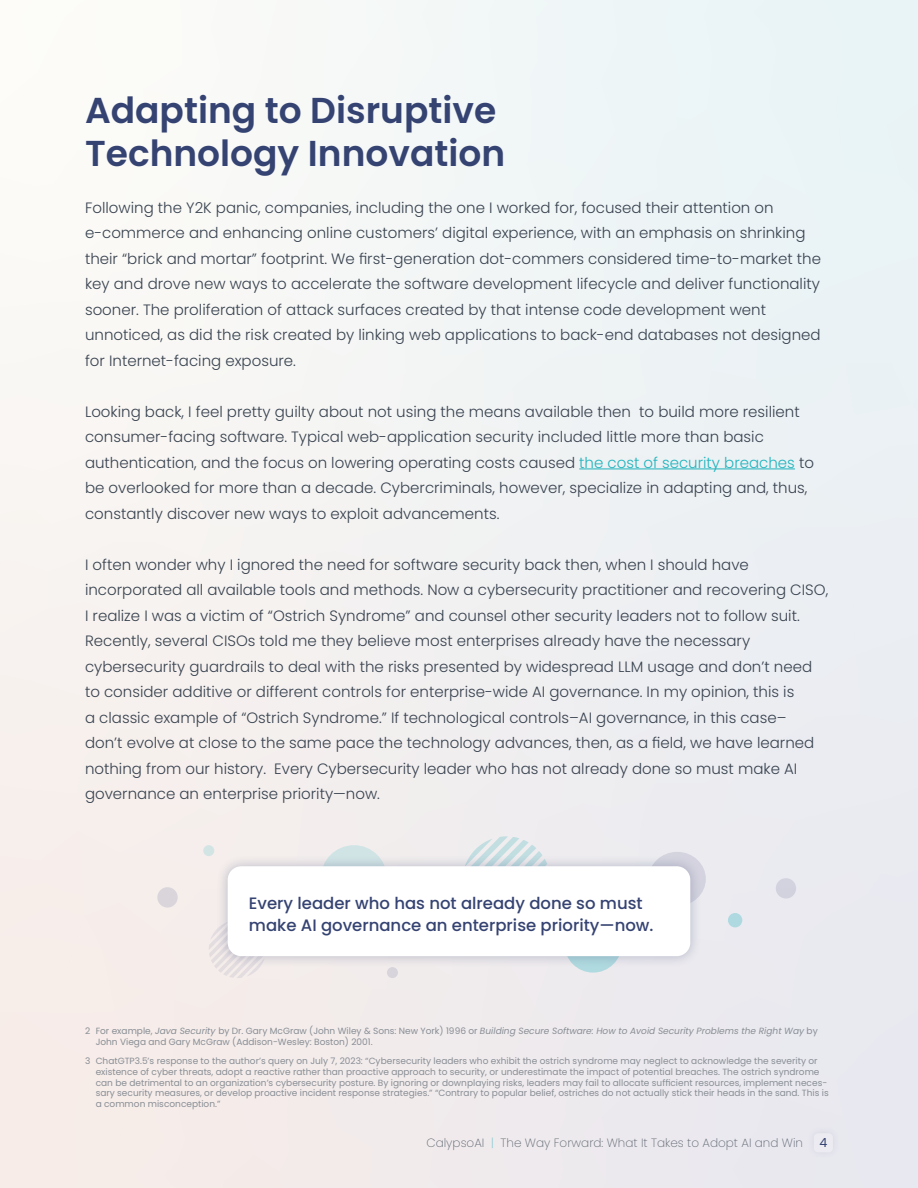
<style>
.page{position:relative;width:918px;height:1188px;background:#f1f1f2}
.page>*{position:absolute;margin:0;border:0;box-sizing:border-box;transform-origin:0 0}
.t1{font:600 36px/43.2px "Poppins";color:#354372}
.t2{font:500 16.5px/22.5px "Poppins";color:#354372}
.t3{font:300 15px/25.5px "Poppins";color:#38424f}
.t4{font:12.6px "Poppins";color:#354372}
.t5{font:200 12px "Poppins";color:#606872}
.t6{font:9px/10.8px "Poppins";color:#888e95}
.s1{color:#20b4bd}
.s2{font-style:italic}
.s3{color:#6ec4cb}
</style>
<div class="page">
<div style="left:806px;top:1126px;width:35px;height:34px;background:#e6e6ee"></div>
<div style="left:814px;top:1133px;width:19px;height:19px;background:#ebebf1;border-radius:4px"></div>
<hr style="left:579px;top:469px;width:216px;height:1px;background:#20b4bd">
<div style="left:321px;top:845px;width:66px;height:66px;background:#d1e4e5;border-radius:50%"></div>
<div style="left:157px;top:887px;width:21px;height:21px;background:#dad5db;border-radius:50%"></div>
<div style="left:728px;top:913px;width:14px;height:14px;background:#aed9e0;border-radius:50%"></div>
<svg style="left:564px;top:915px;width:58px;height:58px"></svg>
<div style="left:776px;top:878px;width:20px;height:21px;background:#d2d3df;border-radius:50%"></div>
<div style="left:648px;top:852px;width:58px;height:54px;background:#d4d3df;border-radius:50%"></div>
<div style="left:203px;top:845px;width:11px;height:11px;background:#d3e4e4;border-radius:50%"></div>
<div style="left:387px;top:967px;width:11px;height:11px;background:#d7d4dc;border-radius:50%"></div>
<svg style="left:209px;top:930px;width:50px;height:48px"></svg>
<svg style="left:471px;top:836px;width:71px;height:19px"></svg>
<div style="left:216px;top:855px;width:486px;height:113px;background:#354372;opacity:.3"></div>
<div style="left:228px;top:866px;width:462px;height:90px;background:#fff;border-radius:14px"></div>
<h1 class="t1" style="left:85px;top:89px;width:422px">Adapting to Disruptive<br>Technology Innovation</h1>
<p class="t3" style="left:85px;top:195px;width:738px">Following the Y2K panic, companies, including the one I worked for, focused their attention on e-commerce and enhancing online customers’ digital experience, with an emphasis on shrinking their “brick and mortar” footprint. We first-generation dot-commers considered time-to-market the key and drove new ways to accelerate the software development lifecycle and deliver functionality sooner. The proliferation of attack surfaces created by that intense code development went unnoticed, as did the risk created by linking web applications to back-end databases not designed for Internet-facing exposure.</p>
<p class="t3" style="left:85px;top:399px;width:730px">Looking back, I feel pretty guilty about not using the means available then to build more resilient consumer-facing software. Typical web-application security included little more than basic authentication, and the focus on lowering operating costs caused <span class="s1">the cost of security breaches</span> to be overlooked for more than a decade. Cybercriminals, however, specialize in adapting and, thus, constantly discover new ways to exploit advancements.</p>
<p class="t3" style="left:85px;top:552px;width:745px">I often wonder why I ignored the need for software security back then, when I should have incorporated all available tools and methods. Now a cybersecurity practitioner and recovering CISO, I realize I was a victim of “Ostrich Syndrome” and counsel other security leaders not to follow suit.<br>Recently, several CISOs told me they believe most enterprises already have the necessary cybersecurity guardrails to deal with the risks presented by widespread LLM usage and don’t need to consider additive or different controls for enterprise-wide AI governance. In my opinion, this is<br>a classic example of “Ostrich Syndrome.” If technological controls–AI governance, in this case–<br>don’t evolve at close to the same pace the technology advances, then, as a field, we have learned nothing from our history. Every Cybersecurity leader who has not already done so must make AI governance an enterprise priority—now.</p>
<p class="t2" style="left:249px;top:892px;width:406px">Every leader who has not already done so must make AI governance an enterprise priority—now.</p>
<p class="t6" style="left:96px;top:1025px;width:724px;text-indent:-11px">2 For example, <span class="s2">Java Security</span> by Dr. Gary McGraw (John Wiley &amp; Sons: New York) 1996 or <span class="s2">Building Secure Software: How to Avoid Security Problems the Right Way</span> by<br>John Viega and Gary McGraw (Addison-Wesley: Boston) 2001.</p>
<p class="t6" style="left:96px;top:1055px;width:735px;text-indent:-11px">3 ChatGTP3.5’s response to the author’s query on July 7, 2023: “Cybersecurity leaders who exhibit the ostrich syndrome may neglect to acknowledge the severity or existence of cyber threats, adopt a reactive rather than proactive approach to security, or underestimate the impact of potential breaches. The ostrich syndrome can be detrimental to an organization’s cybersecurity posture. By ignoring or downplaying risks, leaders may fail to allocate sufficient resources, implement neces&shy;sary security measures, or develop proactive incident response strategies.” “Contrary to popular belief, ostriches do not actually stick their heads in the sand. This is a common misconception.”</p>
<p class="t5" style="left:426px;top:1136px;width:378px">CalypsoAI <span class="s3">|</span> The Way Forward: What It Takes to Adopt AI and Win</p>
<p class="t4" style="left:819px;top:1135px;width:9px">4</p>
</div>
